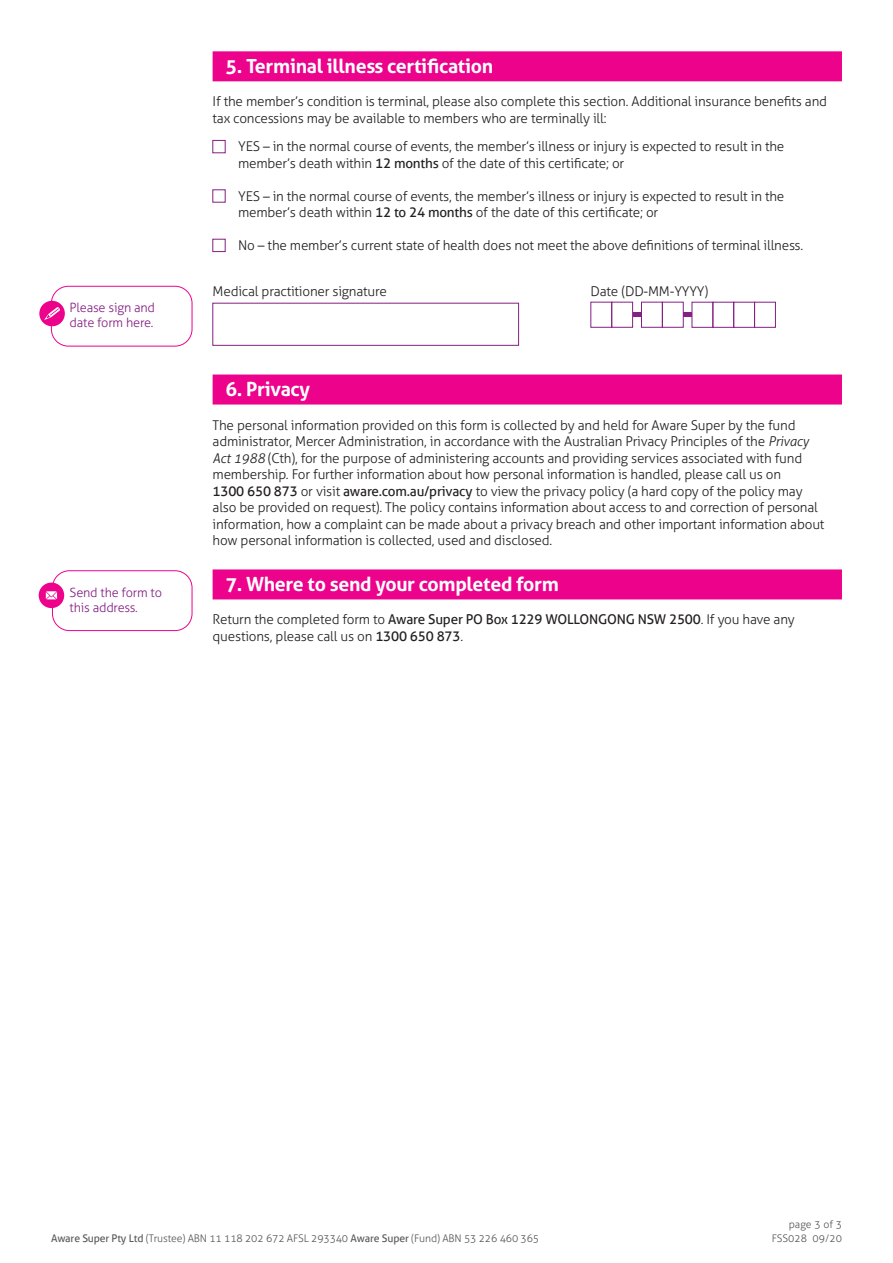
<style>
.page{position:relative;width:893px;height:1263px;background:#fff}
.page>*{position:absolute;margin:0;border:0;box-sizing:border-box;transform-origin:0 0}
.t1{font:700 19.5px "Aller";letter-spacing:-.015em;color:#fff}
.t2{font:300 13.5px/16.5px "Aller";letter-spacing:-.015em;color:#231f20}
.t3{font:300 12.75px/15px "Aller";letter-spacing:-.015em;color:#841f83}
.t4{font:300 10.5px/13.5px "Aller";letter-spacing:-.015em;color:#57585a;text-align:right}
.s1{font-weight:400}
.s2{font-style:italic}
</style>
<div class="page">
<div style="left:52px;top:570px;width:140px;height:61px;border:1px solid #ed028c;border-radius:17px"></div>
<div style="left:213px;top:51px;width:629px;height:30px;background:#ed028c"></div>
<div style="left:213px;top:140px;width:12px;height:13px;border:1px solid #841f83"></div>
<div style="left:213px;top:239px;width:12px;height:13px;border:1px solid #841f83"></div>
<div style="left:39px;top:583px;width:25px;height:25px;background:#ed028c;border-radius:50%"></div>
<svg style="left:46px;top:591px;width:11px;height:8px"></svg>
<div style="left:213px;top:374px;width:629px;height:30px;background:#ed028c"></div>
<div style="left:213px;top:569px;width:629px;height:30px;background:#ed028c"></div>
<div style="left:51px;top:286px;width:141px;height:60px;border:1px solid #ed028c;border-radius:17px"></div>
<svg style="left:633px;top:313px;width:8px;height:4px"></svg>
<svg style="left:683px;top:313px;width:9px;height:4px"></svg>
<div style="left:641px;top:302px;width:22px;height:25px;border:1px solid #841f83"></div>
<div style="left:692px;top:302px;width:21px;height:25px;border:1px solid #841f83"></div>
<div style="left:611px;top:302px;width:22px;height:25px;border:1px solid #841f83"></div>
<div style="left:662px;top:302px;width:21px;height:25px;border:1px solid #841f83"></div>
<div style="left:713px;top:302px;width:21px;height:25px;border:1px solid #841f83"></div>
<div style="left:754px;top:302px;width:22px;height:25px;border:1px solid #841f83"></div>
<div style="left:39px;top:301px;width:26px;height:25px;background:#ed028c;border-radius:50%"></div>
<svg style="left:44px;top:307px;width:16px;height:13px"></svg>
<h1 class="t1" style="left:225px;top:54px;width:269px">5. Terminal illness certification</h1>
<p class="t2" style="left:213px;top:93px;width:616px">If the member’s condition is terminal, please also complete this section. Additional insurance benefits and tax concessions may be available to members who are terminally ill:</p>
<p class="t2" style="left:238px;top:138px;width:548px">YES – in the normal course of events, the member’s illness or injury is expected to result in the member’s death within <span class="s1">12 months</span> of the date of this certificate; or</p>
<p class="t2" style="left:238px;top:188px;width:548px">YES – in the normal course of events, the member’s illness or injury is expected to result in the member’s death within <span class="s1">12 to 24 months</span> of the date of this certificate; or</p>
<p class="t2" style="left:238px;top:237px;width:567px">No – the member’s current state of health does not meet the above definitions of terminal illness.</p>
<p class="t3" style="left:70px;top:300px;width:87px">Please sign and date form here.</p>
<p class="t3" style="left:70px;top:585px;width:94px">Send the form to this address.</p>
<p class="t2" style="left:213px;top:283px;width:176px">Medical practitioner signature</p>
<p class="t2" style="left:591px;top:283px;width:119px">Date (DD-MM-YYYY)</p>
<h1 class="t1" style="left:225px;top:377px;width:86px">6. Privacy</h1>
<p class="t2" style="left:213px;top:416px;width:613px">The personal information provided on this form is collected by and held for Aware Super by the fund administrator, Mercer Administration, in accordance with the Australian Privacy Principles of the <span class="s2">Privacy Act 1988</span> (Cth), for the purpose of administering accounts and providing services associated with fund membership. For further information about how personal information is handled, please call us on<br><span class="s1">1300 650 873</span> or visit <span class="s1">aware.com.au/privacy</span> to view the privacy policy (a hard copy of the policy may also be provided on request). The policy contains information about access to and correction of personal information, how a complaint can be made about a privacy breach and other important information about how personal information is collected, used and disclosed.</p>
<h1 class="t1" style="left:225px;top:572px;width:335px">7. Where to send your completed form</h1>
<p class="t2" style="left:213px;top:611px;width:584px">Return the completed form to <span class="s1">Aware Super PO Box 1229 WOLLONGONG NSW 2500</span>. If you have any questions, please call us on <span class="s1">1300 650 873</span>.</p>
<p class="t4" style="left:51px;top:1231px;width:490px"><span class="s1">Aware Super Pty Ltd</span> (Trustee) ABN 11 118 202 672 AFSL 293340 <span class="s1">Aware Super</span> (Fund) ABN 53 226 460 365</p>
<p class="t4" style="left:772px;top:1218px;width:72px">page 3 of 3<br>FSS028 09/20</p>
</div>
